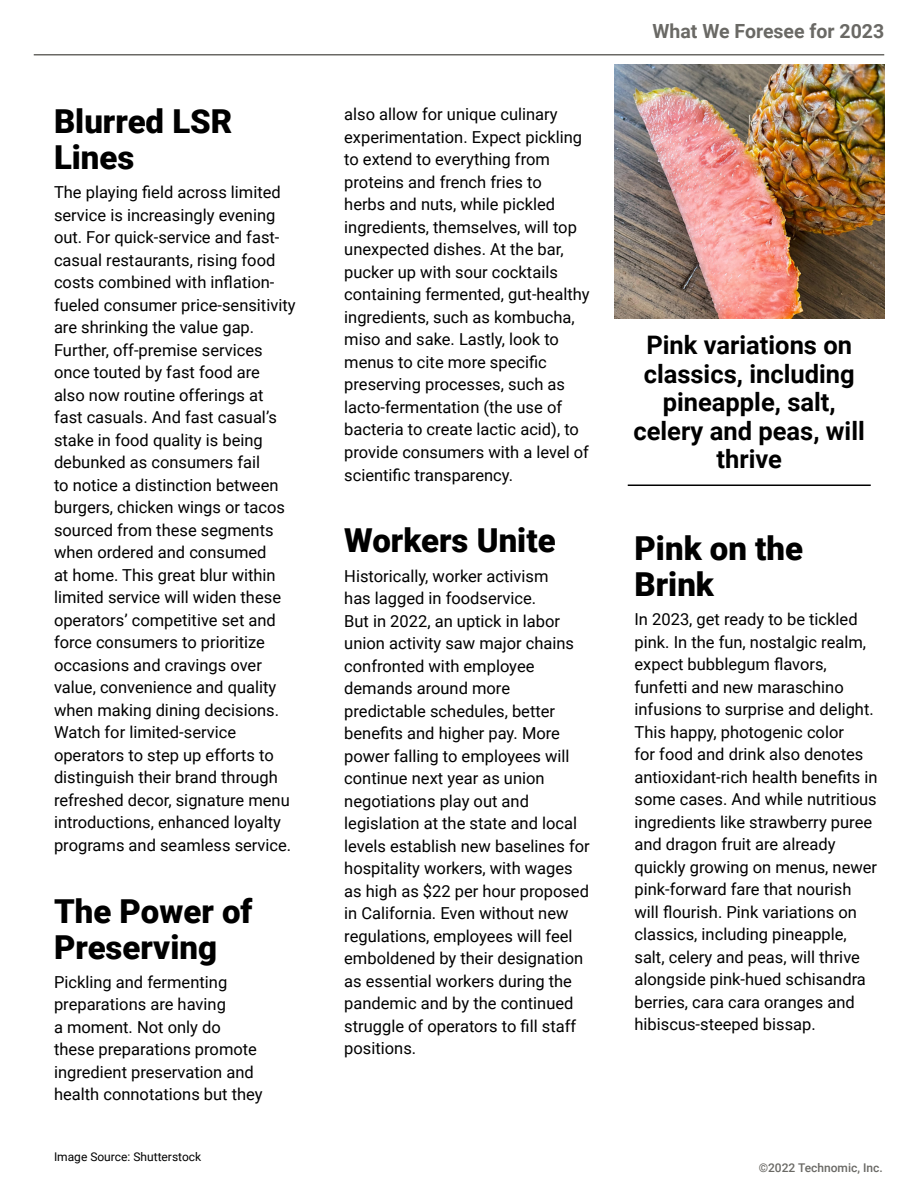
<style>
.page{position:relative;width:918px;height:1188px;background:#fff}
.page>*{position:absolute;margin:0;border:0;box-sizing:border-box;transform-origin:0 0}
.t1{font:900 33px/36px "Roboto";color:#000}
.t2{font:700 25.5px/28.5px "Roboto";color:#000;text-align:center}
.t3{font:700 19.5px "Roboto";color:#6a6965}
.t4{font:16.5px/22.5px "Roboto";color:#000}
.t5{font:12px "Roboto";color:#000}
.t6{font:500 12px "Roboto";color:#6a6965}
</style>
<div class="page">
<hr style="left:34px;top:54px;width:850px;height:2px;background:#6a6965">
<img style="left:614px;top:64px;width:270px;height:255px">
<hr style="left:628px;top:485px;width:243px;height:1px;background:#000">
<h1 class="t1" style="left:54px;top:102px;width:180px">Blurred LSR<br>Lines</h1>
<p class="t4" style="left:54px;top:180px;width:243px">The playing field across limited service is increasingly evening out. For quick-service and fast&shy;casual restaurants, rising food costs combined with inflation&shy;fueled consumer price-sensitivity are shrinking the value gap.<br>Further, off-premise services once touted by fast food are<br>also now routine offerings at fast casuals. And fast casual’s stake in food quality is being debunked as consumers fail<br>to notice a distinction between burgers, chicken wings or tacos sourced from these segments when ordered and consumed<br>at home. This great blur within limited service will widen these operators’ competitive set and force consumers to prioritize occasions and cravings over value, convenience and quality when making dining decisions.<br>Watch for limited-service operators to step up efforts to distinguish their brand through refreshed decor, signature menu introductions, enhanced loyalty programs and seamless service.</p>
<h1 class="t1" style="left:54px;top:892px;width:200px">The Power of<br>Preserving</h1>
<p class="t4" style="left:54px;top:970px;width:210px">Pickling and fermenting preparations are having<br>a moment. Not only do these preparations promote ingredient preservation and health connotations but they</p>
<p class="t5" style="left:54px;top:1148px;width:149px">Image Source: Shutterstock</p>
<p class="t4" style="left:344px;top:103px;width:247px">also allow for unique culinary experimentation. Expect pickling to extend to everything from proteins and french fries to<br>herbs and nuts, while pickled ingredients, themselves, will top unexpected dishes. At the bar, pucker up with sour cocktails containing fermented, gut-healthy ingredients, such as kombucha, miso and sake. Lastly, look to menus to cite more specific preserving processes, such as lacto-fermentation (the use of bacteria to create lactic acid), to provide consumers with a level of scientific transparency.</p>
<h1 class="t1" style="left:344px;top:521px;width:213px">Workers Unite</h1>
<p class="t4" style="left:344px;top:564px;width:247px">Historically, worker activism<br>has lagged in foodservice.<br>But in 2022, an uptick in labor union activity saw major chains confronted with employee demands around more predictable schedules, better benefits and higher pay. More power falling to employees will continue next year as union negotiations play out and legislation at the state and local levels establish new baselines for hospitality workers, with wages as high as $22 per hour proposed in California. Even without new regulations, employees will feel emboldened by their designation as essential workers during the pandemic and by the continued struggle of operators to fill staff positions.</p>
<p class="t3" style="left:653px;top:17px;width:233px">What We Foresee for 2023</p>
<h2 class="t2" style="left:633px;top:330px;width:233px">Pink variations on classics, including pineapple, salt, celery and peas, will thrive</h2>
<h1 class="t1" style="left:634px;top:529px;width:170px">Pink on the<br>Brink</h1>
<p class="t4" style="left:634px;top:607px;width:245px">In 2023, get ready to be tickled pink. In the fun, nostalgic realm, expect bubblegum flavors, funfetti and new maraschino infusions to surprise and delight.<br>This happy, photogenic color<br>for food and drink also denotes antioxidant-rich health benefits in some cases. And while nutritious ingredients like strawberry puree and dragon fruit are already quickly growing on menus, newer pink-forward fare that nourish will flourish. Pink variations on classics, including pineapple, salt, celery and peas, will thrive alongside pink-hued schisandra berries, cara cara oranges and hibiscus-steeped bissap.</p>
<p class="t6" style="left:759px;top:1159px;width:126px">©2022 Technomic, Inc.</p>
</div>
